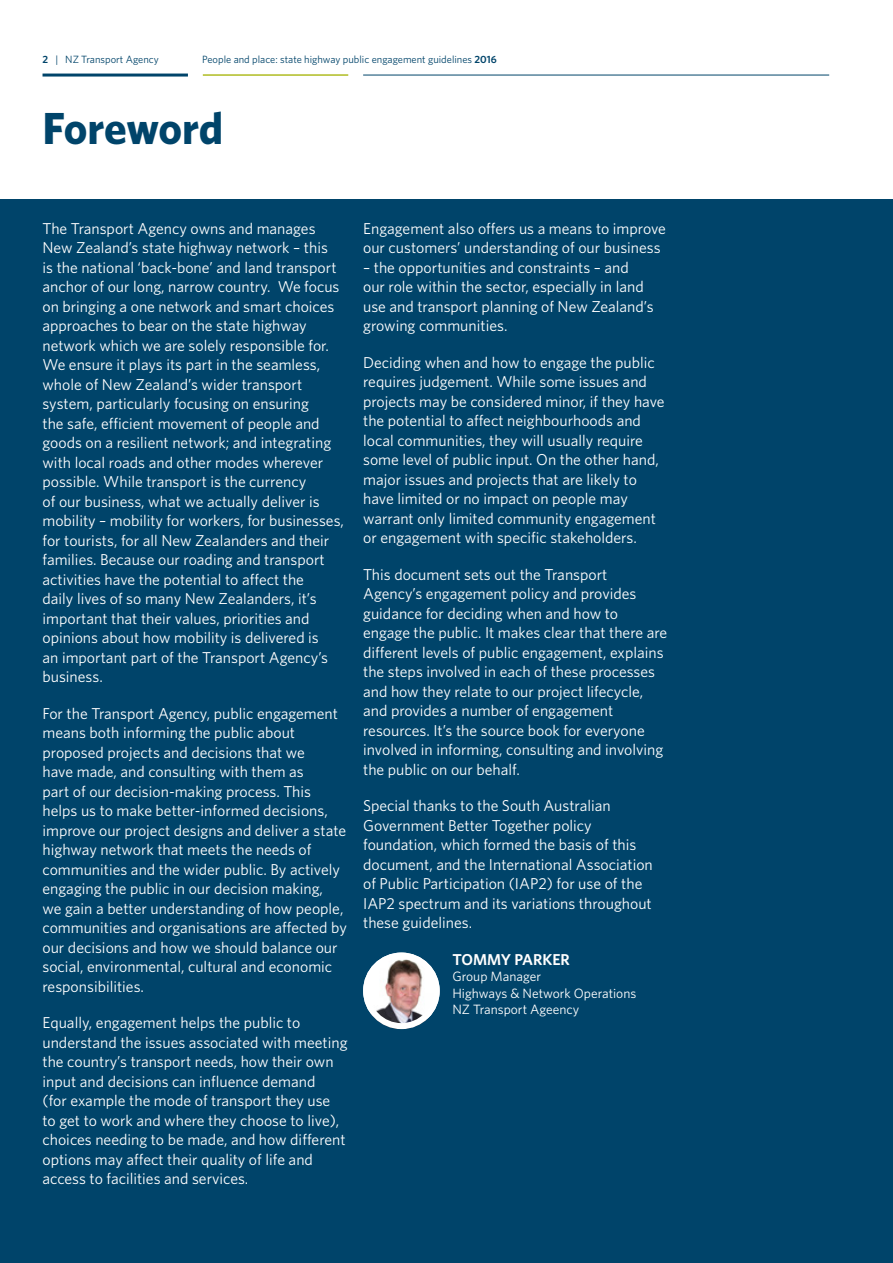
<style>
.page{position:relative;width:893px;height:1263px;background:#fff}
.page>*{position:absolute;margin:0;border:0;box-sizing:border-box;transform-origin:0 0}
.t1{font:700 45px "Whitney";letter-spacing:-.01em;color:#00446a}
.t2{font:15.75px/19.5px "Whitney";color:#fff}
.t3{font:600 15.75px "Whitney";color:#fff}
.t4{font:13.5px/16.5px "Whitney";color:#fff}
.t5{font:10.5px "Whitney";color:#00446a}
.s1{font-weight:600}
</style>
<div class="page">
<hr style="left:43px;top:74px;width:145px;height:3px;background:#00446a">
<hr style="left:363px;top:75px;width:466px;height:1px;background:#00446a">
<hr style="left:203px;top:74px;width:145px;height:2px;background:#afbc22">
<div style="left:0;top:200px;width:893px;height:1063px;background:#00446a"></div>
<img style="left:363px;top:952px;width:77px;height:77px;border-radius:38px">
<div style="left:363px;top:952px;width:77px;height:77px;border:6px solid #fff;border-radius:50%"></div>
<p class="t5" style="left:43px;top:52px;width:118px"><span class="s1">2</span> | NZ Transport Agency</p>
<p class="t5" style="left:202px;top:52px;width:296px">People and place: state highway public engagement guidelines <span class="s1">2016</span></p>
<h1 class="t1" style="left:43px;top:98px;width:182px">Foreword</h1>
<p class="t2" style="left:43px;top:218px;width:303px">The Transport Agency owns and manages New Zealand’s state highway network – this<br>is the national ‘back-bone’ and land transport anchor of our long, narrow country. We focus on bringing a one network and smart choices approaches to bear on the state highway network which we are solely responsible for.<br>We ensure it plays its part in the seamless, whole of New Zealand’s wider transport system, particularly focusing on ensuring<br>the safe, efficient movement of people and goods on a resilient network; and integrating with local roads and other modes wherever possible. While transport is the currency<br>of our business, what we actually deliver is mobility – mobility for workers, for businesses, for tourists, for all New Zealanders and their families. Because our roading and transport activities have the potential to affect the<br>daily lives of so many New Zealanders, it’s important that their values, priorities and opinions about how mobility is delivered is<br>an important part of the Transport Agency’s business.</p>
<p class="t2" style="left:43px;top:703px;width:306px">For the Transport Agency, public engagement means both informing the public about proposed projects and decisions that we<br>have made, and consulting with them as<br>part of our decision-making process. This helps us to make better-informed decisions, improve our project designs and deliver a state highway network that meets the needs of communities and the wider public. By actively engaging the public in our decision making,<br>we gain a better understanding of how people, communities and organisations are affected by our decisions and how we should balance our social, environmental, cultural and economic responsibilities.</p>
<p class="t2" style="left:43px;top:1013px;width:307px">Equally, engagement helps the public to understand the issues associated with meeting the country’s transport needs, how their own input and decisions can influence demand<br>(for example the mode of transport they use to get to work and where they choose to live), choices needing to be made, and how different options may affect their quality of life and access to facilities and services.</p>
<p class="t2" style="left:363px;top:218px;width:304px">Engagement also offers us a means to improve our customers’ understanding of our business</p>
<p class="t2" style="left:363px;top:257px;width:292px">– the opportunities and constraints – and our role within the sector, especially in land use and transport planning of New Zealand’s growing communities.</p>
<p class="t2" style="left:363px;top:352px;width:303px">Deciding when and how to engage the public requires judgement. While some issues and projects may be considered minor, if they have the potential to affect neighbourhoods and local communities, they will usually require some level of public input. On the other hand, major issues and projects that are likely to have limited or no impact on people may warrant only limited community engagement or engagement with specific stakeholders.</p>
<p class="t2" style="left:363px;top:564px;width:306px">This document sets out the Transport Agency’s engagement policy and provides guidance for deciding when and how to engage the public. It makes clear that there are different levels of public engagement, explains the steps involved in each of these processes and how they relate to our project lifecycle, and provides a number of engagement resources. It’s the source book for everyone involved in informing, consulting and involving the public on our behalf.</p>
<p class="t2" style="left:363px;top:796px;width:291px">Special thanks to the South Australian Government Better Together policy foundation, which formed the basis of this document, and the International Association of Public Participation (IAP2) for use of the IAP2 spectrum and its variations throughout these guidelines.</p>
<p class="t3" style="left:452px;top:949px;width:119px">TOMMY PARKER</p>
<p class="t4" style="left:452px;top:968px;width:185px">Group Manager<br>Highways &amp; Network Operations<br>NZ Transport Ageency</p>
</div>
